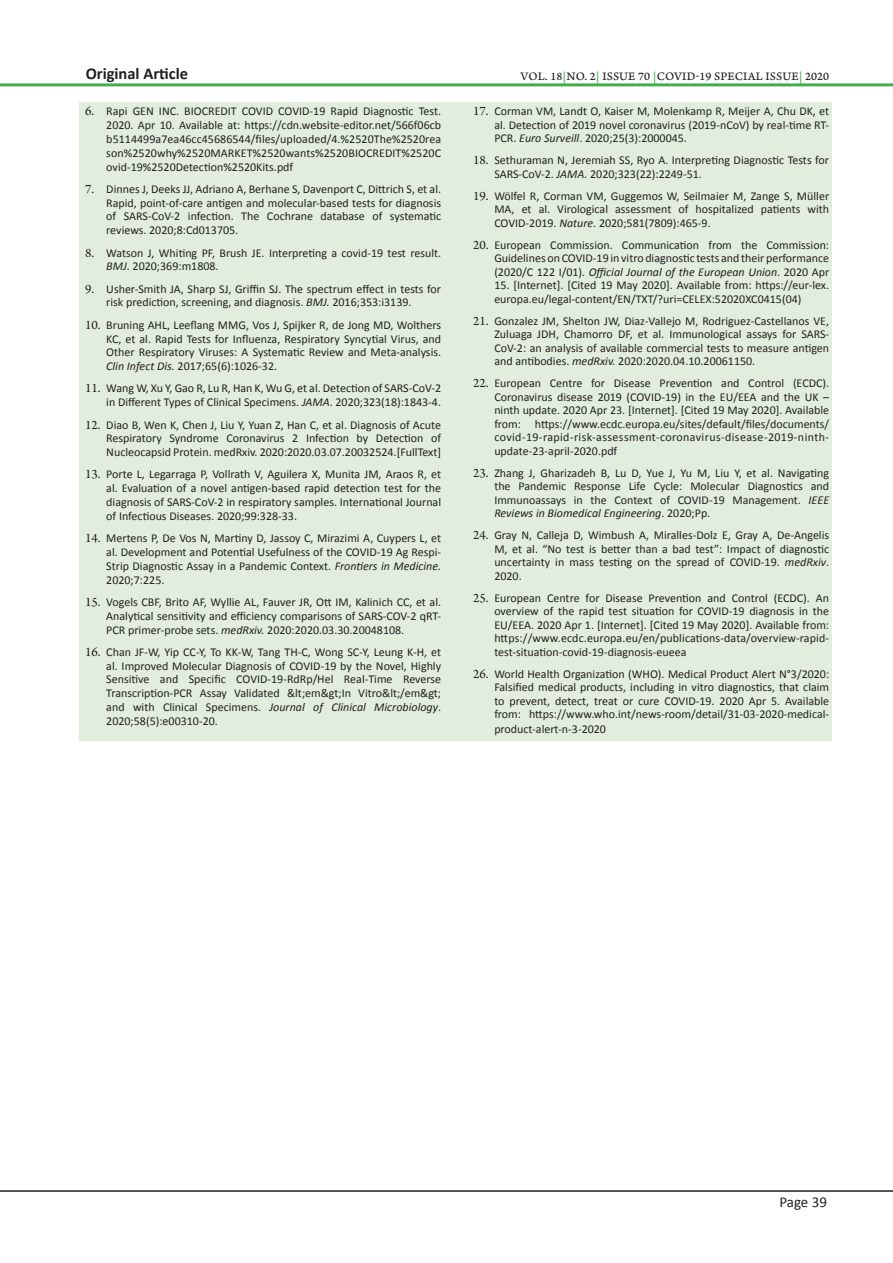
<style>
.page{position:relative;width:893px;height:1263px;background:#fff}
.page>*{position:absolute;margin:0;border:0;box-sizing:border-box;transform-origin:0 0}
.Abstract_Words{font:700 16.5px "Calibri";color:#231f20}
.t1{font:15px "Calibri";letter-spacing:-.005em;color:#231f20}
.Refrence_Text{font:12px/13.8px "Calibri";color:#231f20;text-align:justify}
.t2{font:12px "Arno Pro Caption";letter-spacing:.005em;color:#231f20}
.s1{font-family:"Arno Pro";font-size:13.5px}
.s2{font-style:italic}
.s3{color:#40ae49}
</style>
<div class="page">
<hr style="left:0;top:1190px;width:893px;height:2px;background:#231f20">
<hr style="left:0;top:83px;width:893px;height:3px;background:#40ae49">
<div style="left:80px;top:103px;width:752px;height:638px;background:#e1eedd"></div>
<p class="Abstract_Words" style="left:86px;top:63px;width:104px">Original Article</p>
<p class="Refrence_Text" style="left:106px;top:104px;width:336px;text-indent:-21px"><span class="s1">6.</span> Rapi GEN INC. BIOCREDIT COVID COVID-19 Rapid Diagnostic Test.<br>2020. Apr 10. Available at: https://cdn.website-editor.net/566f06cb b5114499a7ea46cc45686544/files/uploaded/4.%2520The%2520rea son%2520why%2520MARKET%2520wants%2520BIOCREDIT%2520C ovid-19%2520Detection%2520Kits.pdf</p>
<p class="Refrence_Text" style="left:106px;top:182px;width:336px;text-indent:-21px"><span class="s1">7.</span> Dinnes J, Deeks JJ, Adriano A, Berhane S, Davenport C, Dittrich S, et al.<br>Rapid, point-of-care antigen and molecular-based tests for diagnosis of SARS-CoV-2 infection. The Cochrane database of systematic reviews. 2020;8:Cd013705.</p>
<p class="Refrence_Text" style="left:106px;top:246px;width:336px;text-indent:-21px"><span class="s1">8.</span> Watson J, Whiting PF, Brush JE. Interpreting a covid-19 test result.<br><span class="s2">BMJ</span>. 2020;369:m1808.</p>
<p class="Refrence_Text" style="left:106px;top:282px;width:336px;text-indent:-21px"><span class="s1">9.</span> Usher-Smith JA, Sharp SJ, Griffin SJ. The spectrum effect in tests for risk prediction, screening, and diagnosis. <span class="s2">BMJ.</span> 2016;353:i3139.</p>
<p class="Refrence_Text" style="left:106px;top:318px;width:336px;text-indent:-21px"><span class="s1">10.</span> Bruning AHL, Leeflang MMG, Vos J, Spijker R, de Jong MD, Wolthers KC, et al. Rapid Tests for Influenza, Respiratory Syncytial Virus, and Other Respiratory Viruses: A Systematic Review and Meta-analysis.<br><span class="s2">Clin Infect Dis.</span> 2017;65(6):1026-32.</p>
<p class="Refrence_Text" style="left:85px;top:382px;width:358px;text-align:right"><span class="s1">11.</span> Wang W, Xu Y, Gao R, Lu R, Han K, Wu G, et al. Detection of SARS-CoV-2 in Different Types of Clinical Specimens. <span class="s2">JAMA</span>. 2020;323(18):1843-4.</p>
<p class="Refrence_Text" style="left:106px;top:418px;width:336px;text-indent:-21px"><span class="s1">12.</span> Diao B, Wen K, Chen J, Liu Y, Yuan Z, Han C, et al. Diagnosis of Acute Respiratory Syndrome Coronavirus 2 Infection by Detection of Nucleocapsid Protein. medRxiv. 2020:2020.03.07.20032524.[FullText]</p>
<p class="Refrence_Text" style="left:106px;top:468px;width:336px;text-indent:-21px"><span class="s1">13.</span> Porte L, Legarraga P, Vollrath V, Aguilera X, Munita JM, Araos R, et al. Evaluation of a novel antigen-based rapid detection test for the diagnosis of SARS-CoV-2 in respiratory samples. International Journal of Infectious Diseases. 2020;99:328-33.</p>
<p class="Refrence_Text" style="left:106px;top:531px;width:336px;text-indent:-21px"><span class="s1">14.</span> Mertens P, De Vos N, Martiny D, Jassoy C, Mirazimi A, Cuypers L, et al. Development and Potential Usefulness of the COVID-19 Ag Respi-Strip Diagnostic Assay in a Pandemic Context. <span class="s2">Frontiers in Medicine.<br></span>2020;7:225.</p>
<p class="Refrence_Text" style="left:106px;top:595px;width:336px;text-indent:-21px"><span class="s1">15.</span> Vogels CBF, Brito AF, Wyllie AL, Fauver JR, Ott IM, Kalinich CC, et al.<br>Analytical sensitivity and efficiency comparisons of SARS-COV-2 qRT-PCR primer-probe sets. <span class="s2">medRxiv.</span> 2020:2020.03.30.20048108.</p>
<p class="Refrence_Text" style="left:106px;top:645px;width:336px;text-indent:-21px"><span class="s1">16.</span> Chan JF-W, Yip CC-Y, To KK-W, Tang TH-C, Wong SC-Y, Leung K-H, et al. Improved Molecular Diagnosis of COVID-19 by the Novel, Highly Sensitive and Specific COVID-19-RdRp/Hel Real-Time Reverse Transcription-PCR Assay Validated &amp;lt;em&amp;gt;In Vitro&amp;lt;/em&amp;gt; and with Clinical Specimens. <span class="s2">Journal of Clinical Microbiology</span>.<br>2020;58(5):e00310-20.</p>
<p class="t2" style="left:521px;top:69px;width:310px">VOL. 18<span class="s3">|</span>NO. 2<span class="s3">|</span> ISSUE 70 <span class="s3">|</span>COVID-19 SPECIAL ISSUE<span class="s3">|</span> 2020</p>
<p class="Refrence_Text" style="left:494px;top:105px;width:336px;text-indent:-21px"><span class="s1">17.</span> Corman VM, Landt O, Kaiser M, Molenkamp R, Meijer A, Chu DK, et al. Detection of 2019 novel coronavirus (2019-nCoV) by real-time RT-PCR. <span class="s2">Euro Surveill</span>. 2020;25(3):2000045.</p>
<p class="Refrence_Text" style="left:494px;top:154px;width:336px;text-indent:-21px"><span class="s1">18.</span> Sethuraman N, Jeremiah SS, Ryo A. Interpreting Diagnostic Tests for<br>SARS-CoV-2. <span class="s2">JAMA.</span> 2020;323(22):2249-51.</p>
<p class="Refrence_Text" style="left:494px;top:189px;width:336px;text-indent:-21px"><span class="s1">19.</span> Wölfel R, Corman VM, Guggemos W, Seilmaier M, Zange S, Müller MA, et al. Virological assessment of hospitalized patients with COVID-2019. <span class="s2">Nature.</span> 2020;581(7809):465-9.</p>
<p class="Refrence_Text" style="left:494px;top:238px;width:336px;text-indent:-21px"><span class="s1">20.</span> European Commission. Communication from the Commission:<br>Guidelines on COVID-19 in vitro diagnostic tests and their performance (2020/C 122 I/01). <span class="s2">Official Journal of the European Union</span>. 2020 Apr</p>
<p class="Refrence_Text" style="left:494px;top:279px;width:336px">15. [Internet]. [Cited 19 May 2020]. Available from: https://eur-lex. europa.eu/legal-content/EN/TXT/?uri=CELEX:52020XC0415(04)</p>
<p class="Refrence_Text" style="left:494px;top:314px;width:336px;text-indent:-21px"><span class="s1">21.</span> Gonzalez JM, Shelton JW, Diaz-Vallejo M, Rodriguez-Castellanos VE, Zuluaga JDH, Chamorro DF, et al. Immunological assays for SARS-CoV-2: an analysis of available commercial tests to measure antigen and antibodies. <span class="s2">medRxiv.</span> 2020:2020.04.10.20061150.</p>
<p class="Refrence_Text" style="left:494px;top:377px;width:336px;text-indent:-21px"><span class="s1">22.</span> European Centre for Disease Prevention and Control (ECDC).<br>Coronavirus disease 2019 (COVID-19) in the EU/EEA and the UK – ninth update. 2020 Apr 23. [Internet]. [Cited 19 May 2020]. Available from: https://www.ecdc.europa.eu/sites/default/files/documents/ covid-19-rapid-risk-assessment-coronavirus-disease-2019-ninth&shy;update-23-april-2020.pdf</p>
<p class="Refrence_Text" style="left:494px;top:466px;width:336px;text-indent:-21px"><span class="s1">23.</span> Zhang J, Gharizadeh B, Lu D, Yue J, Yu M, Liu Y, et al. Navigating the Pandemic Response Life Cycle: Molecular Diagnostics and Immunoassays in the Context of COVID-19 Management. <span class="s2">IEEE Reviews in Biomedical Engineering</span>. 2020;Pp.</p>
<p class="Refrence_Text" style="left:494px;top:529px;width:336px;text-indent:-21px"><span class="s1">24.</span> Gray N, Calleja D, Wimbush A, Miralles-Dolz E, Gray A, De-Angelis M, et al. “No test is better than a bad test”: Impact of diagnostic uncertainty in mass testing on the spread of COVID-19. <span class="s2">medRxiv</span>.<br>2020.</p>
<p class="Refrence_Text" style="left:494px;top:591px;width:336px;text-indent:-21px"><span class="s1">25.</span> European Centre for Disease Prevention and Control (ECDC). An overview of the rapid test situation for COVID-19 diagnosis in the EU/EEA. 2020 Apr 1. [Internet]. [Cited 19 May 2020]. Available from: https://www.ecdc.europa.eu/en/publications-data/overview-rapid&shy;test-situation-covid-19-diagnosis-eueea</p>
<p class="Refrence_Text" style="left:494px;top:667px;width:336px;text-indent:-21px"><span class="s1">26.</span> World Health Organization (WHO). Medical Product Alert N°3/2020:<br>Falsified medical products, including in vitro diagnostics, that claim to prevent, detect, treat or cure COVID-19. 2020 Apr 5. Available from: https://www.who.int/news-room/detail/31-03-2020-medical&shy;product-alert-n-3-2020</p>
<p class="t1" style="left:779px;top:1193px;width:49px">Page 39</p>
</div>
